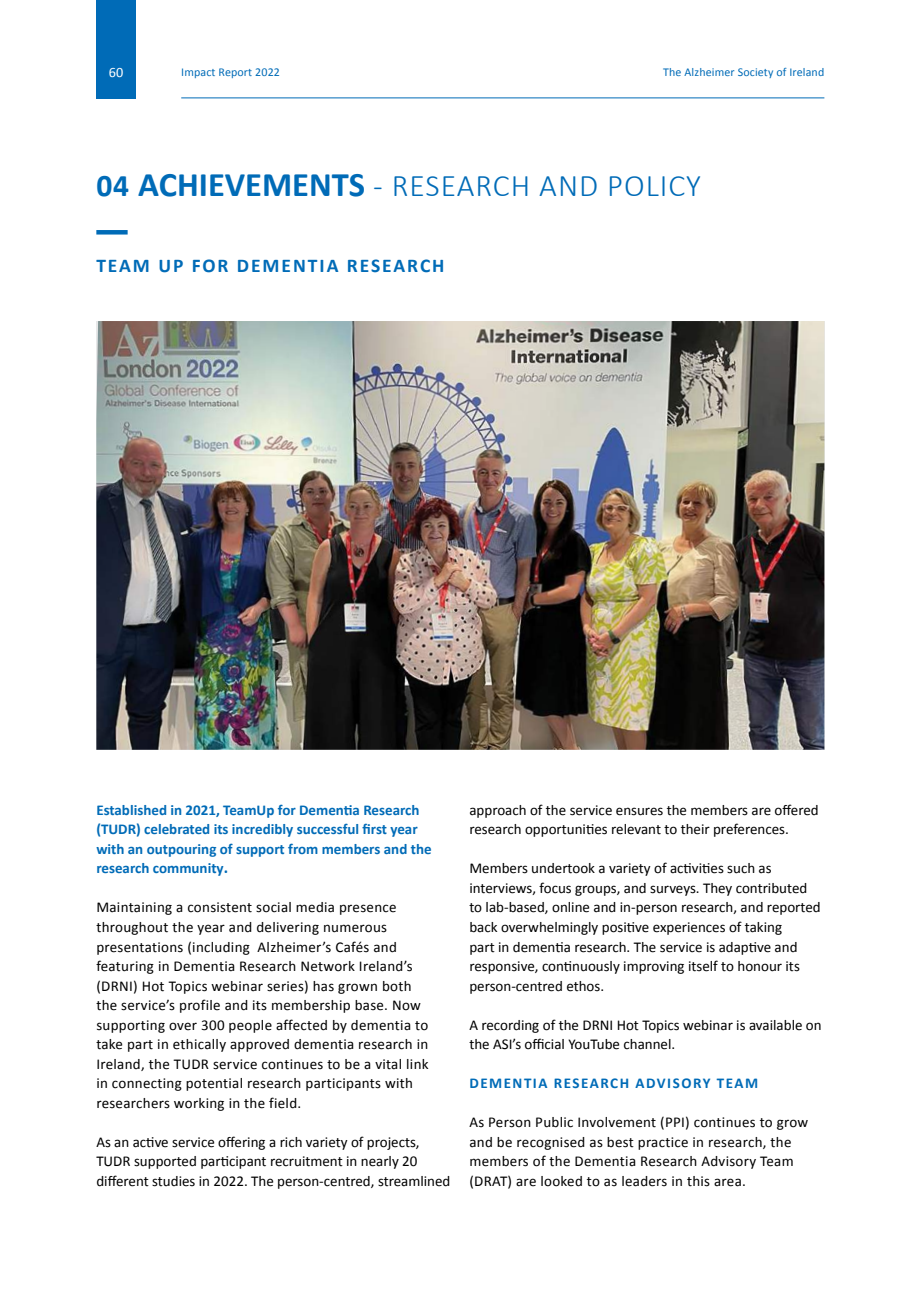
<style>
.page{position:relative;width:919px;height:1289px;background:#fff}
.page>*{position:absolute;margin:0;border:0;box-sizing:border-box;transform-origin:0 0}
.t1{font:300 31.5px "Calibri";letter-spacing:.03em;color:#006bb7}
.t2{font:700 19.5px "Calibri";letter-spacing:.1em;color:#006bb7}
.t3{font:15px/19.5px "Calibri";letter-spacing:.005em;color:#000}
.t4{font:700 15px/19.5px "Calibri";color:#006bb7}
.t5{font:700 15px "Calibri";letter-spacing:.1em;color:#006bb7}
.t6{font:14.25px "Calibri";color:#fff}
.t7{font:12px "Calibri";letter-spacing:.01em;color:#006bb7}
.s1{font-weight:700}
.s2{font-weight:700;font-size:34.5px}
.s3{font-size:16.5px}
</style>
<div class="page">
<div style="left:96px;top:0;width:40px;height:98px;background:#006bb7"></div>
<hr style="left:181px;top:97px;width:643px;height:1px;background:#006bb7">
<hr style="left:96px;top:230px;width:32px;height:4px;background:#006bb7">
<img style="left:96px;top:321px;width:728px;height:428px">
<p class="t6" style="left:109px;top:64px;width:16px">60</p>
<p class="t7" style="left:181px;top:64px;width:100px">Impact Report 2022</p>
<p class="t7" style="left:663px;top:64px;width:163px">The Alzheimer Society of Ireland</p>
<h1 class="t1" style="left:96px;top:166px;width:606px"><span class="s1">04</span> <span class="s2">ACHIEVEMENTS</span> - RESEARCH AND POLICY</h1>
<h2 class="t2" style="left:96px;top:253px;width:350px">TEAM UP FOR DEMENTIA RESEARCH</h2>
<p class="t4" style="left:96px;top:800px;width:337px">Established in 2021, TeamUp for Dementia Research (TUDR) celebrated its incredibly successful first year with an outpouring of support from members and the research community<span class="s3">.</span></p>
<p class="t3" style="left:96px;top:897px;width:334px">Maintaining a consistent social media presence throughout the year and delivering numerous presentations (including Alzheimer’s Cafés and featuring in Dementia Research Network Ireland’s (DRNI) Hot Topics webinar series) has grown both the service’s profile and its membership base. Now supporting over 300 people affected by dementia to take part in ethically approved dementia research in Ireland, the TUDR service continues to be a vital link in connecting potential research participants with researchers working in the field.</p>
<p class="t3" style="left:96px;top:1131px;width:355px">As an active service offering a rich variety of projects,<br>TUDR supported participant recruitment in nearly 20 different studies in 2022. The person-centred, streamlined</p>
<p class="t3" style="left:469px;top:800px;width:351px">approach of the service ensures the members are offered research opportunities relevant to their preferences.</p>
<p class="t3" style="left:469px;top:858px;width:353px">Members undertook a variety of activities such as interviews, focus groups, and surveys. They contributed to lab-based, online and in-person research, and reported back overwhelmingly positive experiences of taking<br>part in dementia research. The service is adaptive and responsive, continuously improving itself to honour its person-centred ethos.</p>
<p class="t3" style="left:469px;top:1014px;width:354px">A recording of the DRNI Hot Topics webinar is available on the ASI’s official YouTube channel.</p>
<p class="t5" style="left:469px;top:1073px;width:290px">DEMENTIA RESEARCH ADVISORY TEAM</p>
<p class="t3" style="left:469px;top:1112px;width:340px">As Person Public Involvement (PPI) continues to grow and be recognised as best practice in research, the members of the Dementia Research Advisory Team (DRAT) are looked to as leaders in this area.</p>
</div>
